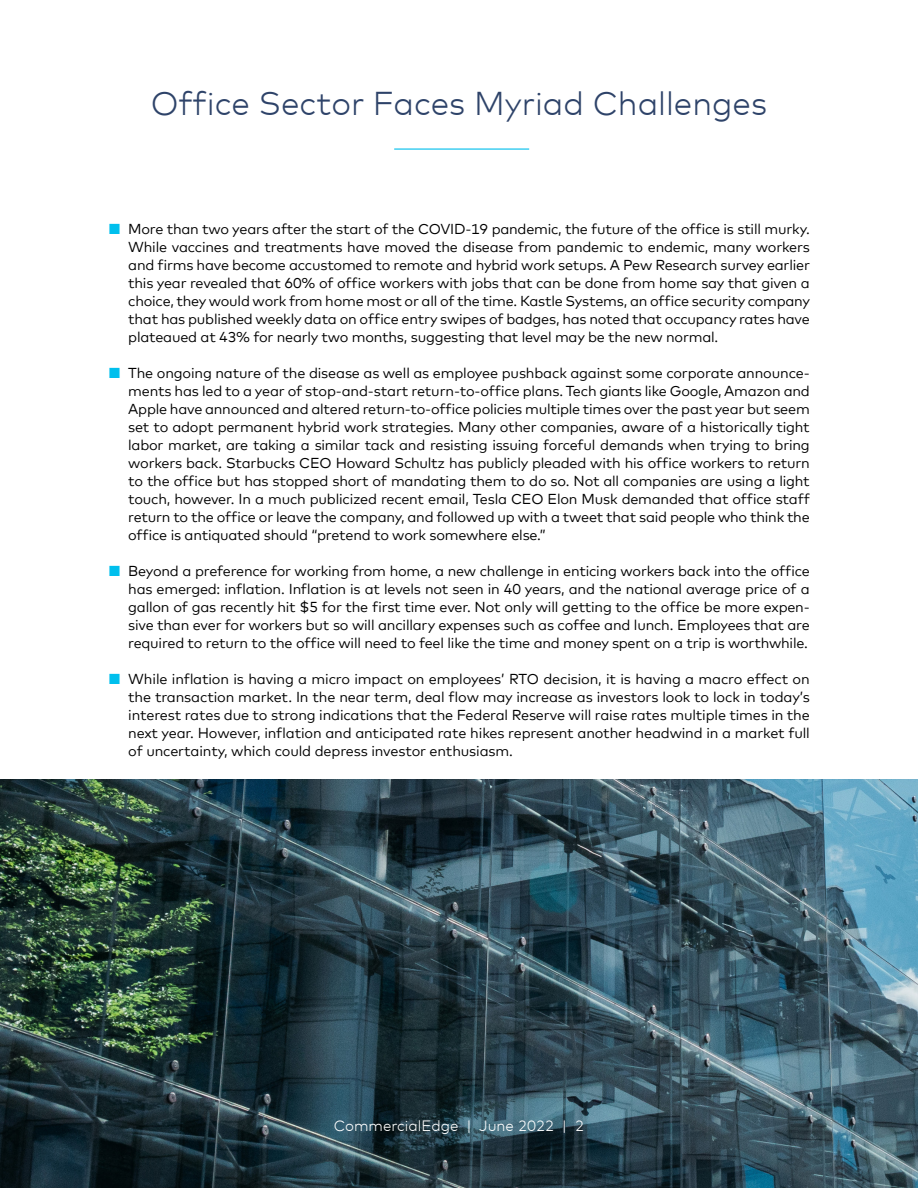
<style>
.page{position:relative;width:918px;height:1188px;background:#fff}
.page>*{position:absolute;margin:0;border:0;box-sizing:border-box;transform-origin:0 0}
.t1{font:300 33px "Mark Offc Pro";color:#2e4369}
.t2{font:300 15px "Mark Offc Pro";color:#fff}
.t3{font:14.4px/18px "Mark Offc Pro";letter-spacing:-.015em;color:#000;text-align:justify}
.s1{color:#00bfed}
</style>
<div class="page">
<img style="left:0;top:780px;width:918px;height:408px">
<hr style="left:394px;top:148px;width:135px;height:2px;background:#00bfec">
<h1 class="t1" style="left:151px;top:78px;width:618px">Office Sector Faces Myriad Challenges</h1>
<p class="t3" style="left:128px;top:219px;width:683px;text-indent:-20px"><span class="s1">■</span> More than two years after the start of the COVID-19 pandemic, the future of the office is still murky.<br>While vaccines and treatments have moved the disease from pandemic to endemic, many workers and firms have become accustomed to remote and hybrid work setups. A Pew Research survey earlier this year revealed that 60% of office workers with jobs that can be done from home say that given a choice, they would work from home most or all of the time. Kastle Systems, an office security company that has published weekly data on office entry swipes of badges, has noted that occupancy rates have plateaued at 43% for nearly two months, suggesting that level may be the new normal.</p>
<p class="t3" style="left:128px;top:363px;width:683px;text-indent:-20px"><span class="s1">■</span> The ongoing nature of the disease as well as employee pushback against some corporate announce&shy;ments has led to a year of stop-and-start return-to-office plans. Tech giants like Google, Amazon and Apple have announced and altered return-to-office policies multiple times over the past year but seem set to adopt permanent hybrid work strategies. Many other companies, aware of a historically tight labor market, are taking a similar tack and resisting issuing forceful demands when trying to bring workers back. Starbucks CEO Howard Schultz has publicly pleaded with his office workers to return to the office but has stopped short of mandating them to do so. Not all companies are using a light touch, however. In a much publicized recent email, Tesla CEO Elon Musk demanded that office staff return to the office or leave the company, and followed up with a tweet that said people who think the office is antiquated should “pretend to work somewhere else.”</p>
<p class="t3" style="left:128px;top:561px;width:683px;text-indent:-20px"><span class="s1">■</span> Beyond a preference for working from home, a new challenge in enticing workers back into the office has emerged: inflation. Inflation is at levels not seen in 40 years, and the national average price of a gallon of gas recently hit $5 for the first time ever. Not only will getting to the office be more expen&shy;sive than ever for workers but so will ancillary expenses such as coffee and lunch. Employees that are required to return to the office will need to feel like the time and money spent on a trip is worthwhile.</p>
<p class="t3" style="left:128px;top:669px;width:683px;text-indent:-20px"><span class="s1">■</span> While inflation is having a micro impact on employees’ RTO decision, it is having a macro effect on the transaction market. In the near term, deal flow may increase as investors look to lock in today’s interest rates due to strong indications that the Federal Reserve will raise rates multiple times in the next year. However, inflation and anticipated rate hikes represent another headwind in a market full of uncertainty, which could depress investor enthusiasm.</p>
<p class="t2" style="left:334px;top:1115px;width:252px">CommercialEdge | June 2022 | 2</p>
</div>
